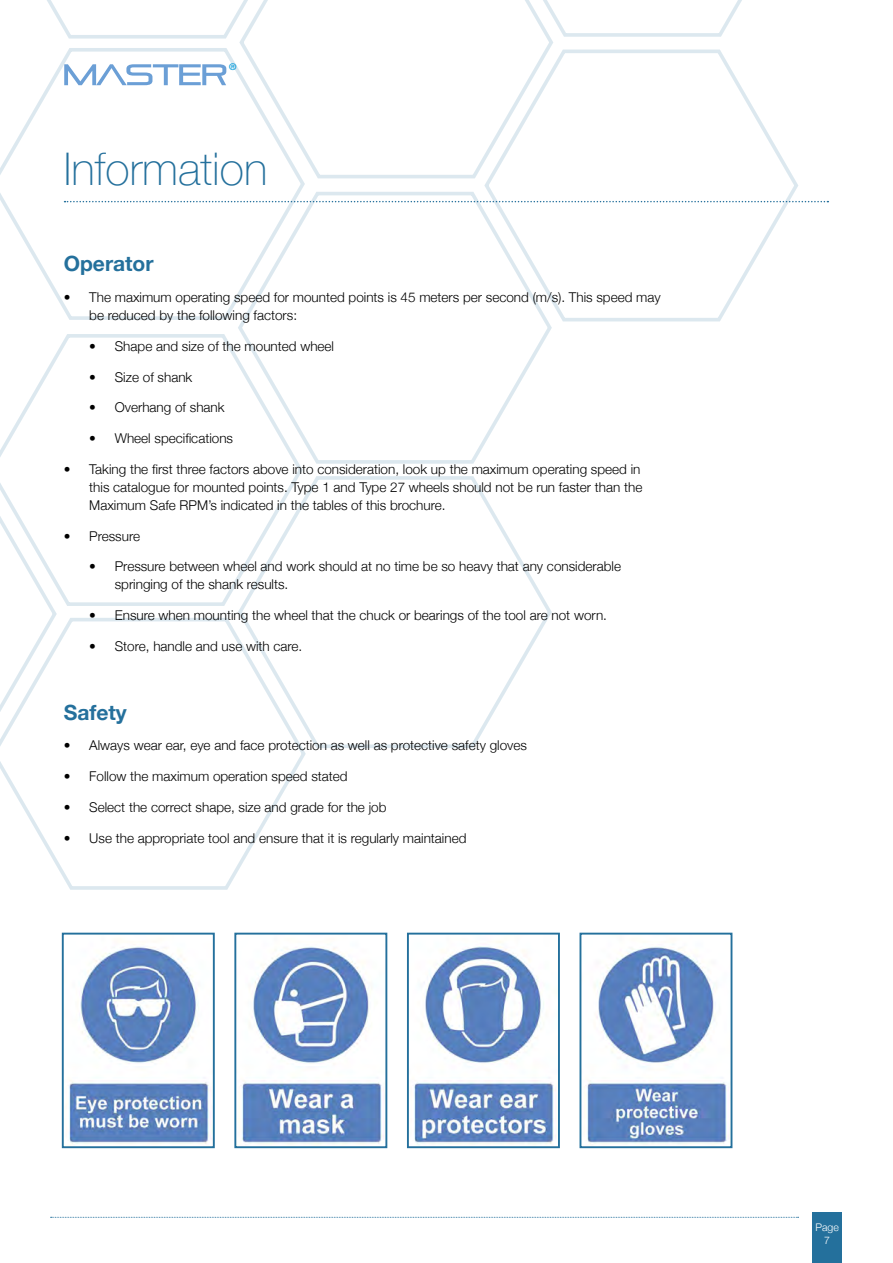
<style>
.page{position:relative;width:893px;height:1263px;background:#fff}
.page>*{position:absolute;margin:0;border:0;box-sizing:border-box;transform-origin:0 0}
.t1{font:100 45px "Helvetica Neue";color:#24709c}
.t2{font:700 21px "Helvetica Neue";color:#24709c}
.t3{font:300 13.5px/18px "Helvetica Neue";color:#000}
.t4{font:300 10.5px/12.6px "Helvetica Neue";color:#fff;text-align:center}
.t5{font:700 9.3px "Helvetica Neue";color:#17a1dc}
</style>
<div class="page">
<svg style="left:484px;top:49px;width:316px;height:273px"></svg>
<svg style="left:47px;top:0;width:190px;height:39px"></svg>
<svg style="left:237px;top:0;width:318px;height:180px"></svg>
<svg style="left:483px;top:0;width:259px;height:39px"></svg>
<svg style="left:0;top:45px;width:307px;height:275px"></svg>
<svg style="left:0;top:334px;width:303px;height:272px"></svg>
<svg style="left:0;top:475px;width:59px;height:140px"></svg>
<svg style="left:236px;top:189px;width:318px;height:276px"></svg>
<svg style="left:0;top:615px;width:306px;height:275px"></svg>
<svg style="left:236px;top:473px;width:316px;height:277px"></svg>
<svg style="left:65px;top:201px;width:763px;height:1px"></svg>
<svg style="left:64px;top:64px;width:162px;height:21px"></svg>
<img style="left:69px;top:946px;width:142px;height:198px">
<div style="left:62px;top:933px;width:153px;height:215px;border:2px solid #24709c"></div>
<img style="left:239px;top:946px;width:145px;height:199px">
<div style="left:234px;top:933px;width:153px;height:215px;border:2px solid #24709c"></div>
<img style="left:414px;top:941px;width:142px;height:204px">
<div style="left:407px;top:933px;width:153px;height:215px;border:2px solid #24709c"></div>
<img style="left:585px;top:946px;width:144px;height:199px">
<div style="left:579px;top:933px;width:153px;height:215px;border:2px solid #24709c"></div>
<div style="left:812px;top:1212px;width:30px;height:51px;background:#24709c"></div>
<svg style="left:51px;top:1217px;width:748px;height:1px"></svg>
<p class="t5" style="left:229px;top:59px;width:9px">®</p>
<h1 class="t1" style="left:64px;top:135px;width:205px">Information</h1>
<h2 class="t2" style="left:64px;top:247px;width:91px">Operator</h2>
<p class="t3" style="left:89px;top:287px;width:573px;text-indent:-26px">• The maximum operating speed for mounted points is 45 meters per second (m/s). This speed may be reduced by the following factors:</p>
<p class="t3" style="left:89px;top:336px;width:246px">• Shape and size of the mounted wheel</p>
<p class="t3" style="left:89px;top:367px;width:105px">• Size of shank</p>
<p class="t3" style="left:89px;top:398px;width:137px">• Overhang of shank</p>
<p class="t3" style="left:89px;top:428px;width:145px">• Wheel specifications</p>
<p class="t3" style="left:89px;top:459px;width:555px;text-indent:-26px">• Taking the first three factors above into consideration, look up the maximum operating speed in this catalogue for mounted points. Type 1 and Type 27 wheels should not be run faster than the<br>Maximum Safe RPM’s indicated in the tables of this brochure.</p>
<p class="t3" style="left:64px;top:526px;width:78px">• Pressure</p>
<p class="t3" style="left:115px;top:557px;width:508px;text-indent:-26px">• Pressure between wheel and work should at no time be so heavy that any considerable springing of the shank results.</p>
<p class="t3" style="left:89px;top:605px;width:519px">• Ensure when mounting the wheel that the chuck or bearings of the tool are not worn.</p>
<p class="t3" style="left:89px;top:636px;width:215px">• Store, handle and use with care.</p>
<h2 class="t2" style="left:64px;top:696px;width:65px">Safety</h2>
<p class="t3" style="left:64px;top:736px;width:465px">• Always wear ear, eye and face protection as well as protective safety gloves</p>
<p class="t3" style="left:64px;top:766px;width:285px">• Follow the maximum operation speed stated</p>
<p class="t3" style="left:64px;top:797px;width:324px">• Select the correct shape, size and grade for the job</p>
<p class="t3" style="left:64px;top:828px;width:404px">• Use the appropriate tool and ensure that it is regularly maintained</p>
<p class="t4" style="left:815px;top:1221px;width:25px">Page<br>7</p>
</div>
